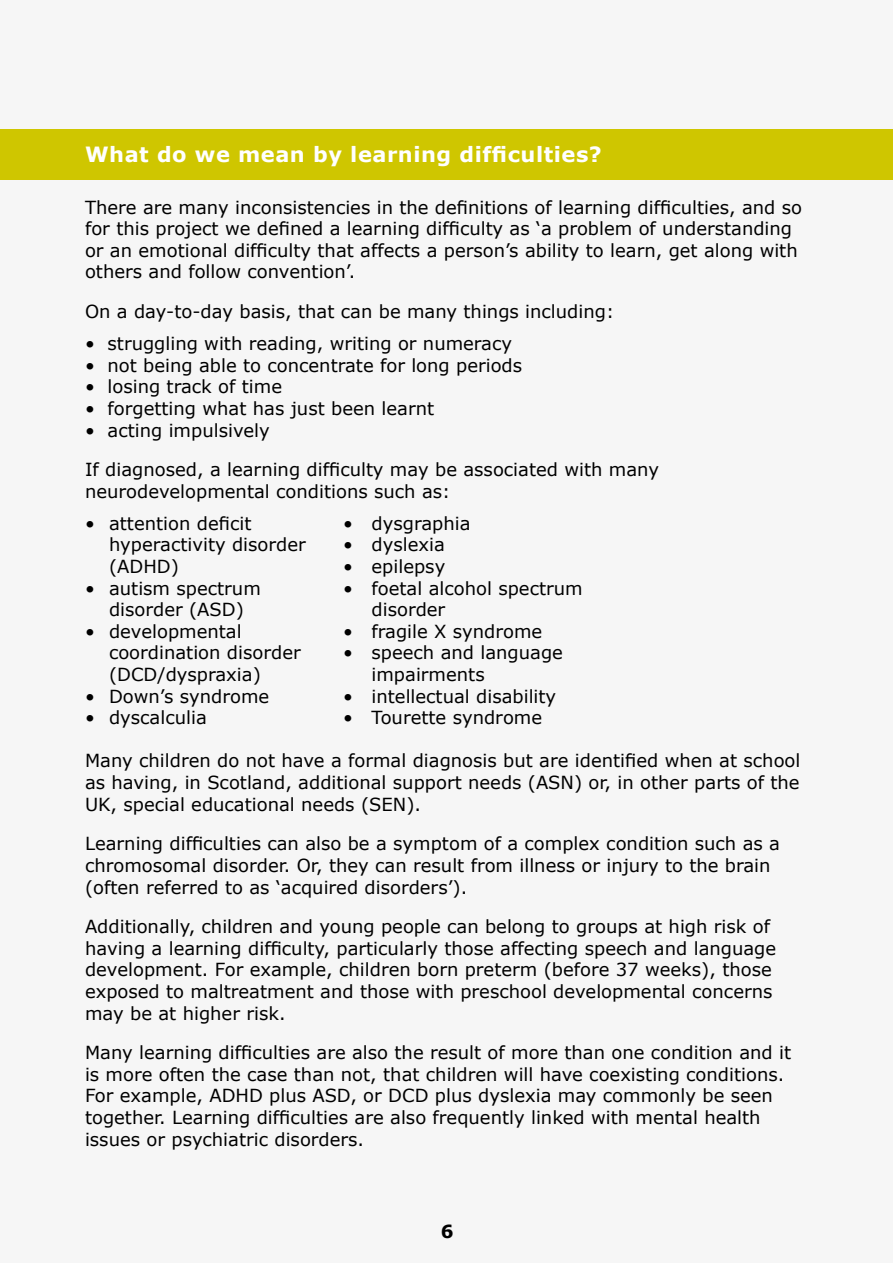
<style>
.page{position:relative;width:893px;height:1263px;background:#f6f6f6}
.page>*{position:absolute;margin:0;border:0;box-sizing:border-box;transform-origin:0 0}
.t1{font:700 21px "Verdana";letter-spacing:.025em;color:#fff}
.t2{font:18px/21.6px "Verdana";color:#000}
.t3{font:700 18px "Verdana";color:#000}
</style>
<div class="page">
<div style="left:0;top:129px;width:893px;height:50px;background:#cfc600"></div>
<p class="t1" style="left:85px;top:141px;width:518px">What do we mean by learning difficulties?</p>
<p class="t2" style="left:85px;top:197px;width:719px">There are many inconsistencies in the definitions of learning difficulties, and so for this project we defined a learning difficulty as ‘a problem of understanding or an emotional difficulty that affects a person’s ability to learn, get along with others and follow convention’.</p>
<p class="t2" style="left:85px;top:301px;width:531px">On a day-to-day basis, that can be many things including:</p>
<p class="t2" style="left:85px;top:333px;width:429px">• struggling with reading, writing or numeracy</p>
<p class="t2" style="left:85px;top:355px;width:439px">• not being able to concentrate for long periods</p>
<p class="t2" style="left:85px;top:376px;width:199px">• losing track of time</p>
<p class="t2" style="left:85px;top:398px;width:351px">• forgetting what has just been learnt</p>
<p class="t2" style="left:85px;top:410px;width:575px;line-height:39.6px">• acting impulsively<br>If diagnosed, a learning difficulty may be associated with many</p>
<p class="t2" style="left:85px;top:481px;width:367px">neurodevelopmental conditions such as:</p>
<p class="t2" style="left:85px;top:513px;width:168px">• attention deficit</p>
<p class="t2" style="left:343px;top:513px;width:129px">• dysgraphia</p>
<p class="t2" style="left:109px;top:534px;width:198px">hyperactivity disorder</p>
<p class="t2" style="left:343px;top:534px;width:103px">• dyslexia</p>
<p class="t2" style="left:109px;top:556px;width:71px">(ADHD)</p>
<p class="t2" style="left:343px;top:556px;width:104px">• epilepsy</p>
<p class="t2" style="left:85px;top:578px;width:177px">• autism spectrum</p>
<p class="t2" style="left:343px;top:578px;width:241px">• foetal alcohol spectrum</p>
<p class="t2" style="left:109px;top:599px;width:136px">disorder (ASD)</p>
<p class="t2" style="left:372px;top:599px;width:75px">disorder</p>
<p class="t2" style="left:85px;top:621px;width:158px">• developmental</p>
<p class="t2" style="left:343px;top:621px;width:201px">• fragile X syndrome</p>
<p class="t2" style="left:109px;top:642px;width:193px">coordination disorder</p>
<p class="t2" style="left:343px;top:642px;width:221px">• speech and language</p>
<p class="t2" style="left:109px;top:664px;width:153px">(DCD/dyspraxia)</p>
<p class="t2" style="left:372px;top:664px;width:115px">impairments</p>
<p class="t2" style="left:85px;top:686px;width:186px">• Down’s syndrome</p>
<p class="t2" style="left:343px;top:686px;width:215px">• intellectual disability</p>
<p class="t2" style="left:85px;top:707px;width:123px">• dyscalculia</p>
<p class="t2" style="left:343px;top:707px;width:201px">• Tourette syndrome</p>
<p class="t2" style="left:85px;top:750px;width:717px;text-align:justify">Many children do not have a formal diagnosis but are identified when at school as having, in Scotland, additional support needs (ASN) or, in other parts of the UK, special educational needs (SEN).</p>
<p class="t2" style="left:85px;top:833px;width:696px">Learning difficulties can also be a symptom of a complex condition such as a chromosomal disorder. Or, they can result from illness or injury to the brain (often referred to as ‘acquired disorders’).</p>
<p class="t2" style="left:85px;top:916px;width:693px">Additionally, children and young people can belong to groups at high risk of having a learning difficulty, particularly those affecting speech and language development. For example, children born preterm (before 37 weeks), those exposed to maltreatment and those with preschool developmental concerns may be at higher risk.</p>
<p class="t2" style="left:85px;top:1042px;width:708px">Many learning difficulties are also the result of more than one condition and it is more often the case than not, that children will have coexisting conditions.<br>For example, ADHD plus ASD, or DCD plus dyslexia may commonly be seen together. Learning difficulties are also frequently linked with mental health issues or psychiatric disorders.</p>
<p class="t3" style="left:441px;top:1220px;width:14px">6</p>
</div>
